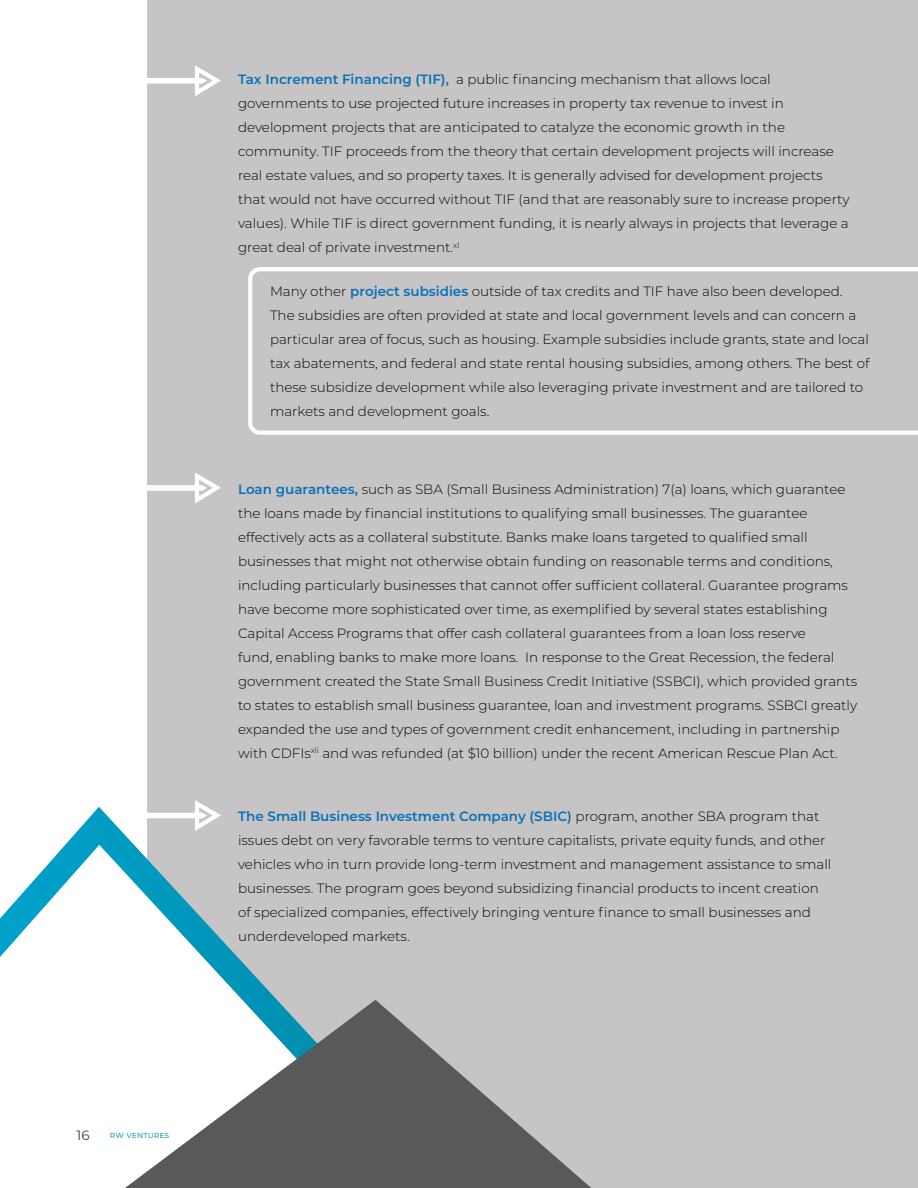
<style>
.page{position:relative;width:918px;height:1188px;background:#fff}
.page>*{position:absolute;margin:0;border:0;box-sizing:border-box;transform-origin:0 0}
.t1{font:300 13.5px/24px "Montserrat";color:#0b0505}
.t2{font:13.5px "Montserrat";color:#414042}
.t3{font:9px "Montserrat";letter-spacing:.005em;color:#0093ad}
.s1{font-weight:600;color:#0a72ba}
</style>
<div class="page">
<div style="left:148px;top:0;width:770px;height:1188px;background:#c6c4c4"></div>
<svg style="left:248px;top:267px;width:670px;height:168px"></svg>
<svg style="left:147px;top:62px;width:74px;height:36px"></svg>
<svg style="left:147px;top:469px;width:74px;height:37px"></svg>
<svg style="left:0;top:788px;width:277px;height:212px"></svg>
<svg style="left:125px;top:1000px;width:466px;height:188px"></svg>
<p class="t1" style="left:238px;top:67px;width:613px"><span class="s1">Tax Increment Financing (TIF),</span> a public financing mechanism that allows local governments to use projected future increases in property tax revenue to invest in development projects that are anticipated to catalyze the economic growth in the community. TIF proceeds from the theory that certain development projects will increase real estate values, and so property taxes. It is generally advised for development projects that would not have occurred without TIF (and that are reasonably sure to increase property values). While TIF is direct government funding, it is nearly always in projects that leverage a great deal of private investment.<sup>xl</sup></p>
<p class="t1" style="left:270px;top:279px;width:601px">Many other <span class="s1">project subsidies</span> outside of tax credits and TIF have also been developed.<br>The subsidies are often provided at state and local government levels and can concern a particular area of focus, such as housing. Example subsidies include grants, state and local tax abatements, and federal and state rental housing subsidies, among others. The best of these subsidize development while also leveraging private investment and are tailored to markets and development goals.</p>
<p class="t1" style="left:238px;top:476px;width:621px"><span class="s1">Loan guarantees,</span> such as SBA (Small Business Administration) 7(a) loans, which guarantee the loans made by financial institutions to qualifying small businesses. The guarantee effectively acts as a collateral substitute. Banks make loans targeted to qualified small businesses that might not otherwise obtain funding on reasonable terms and conditions, including particularly businesses that cannot offer sufficient collateral. Guarantee programs have become more sophisticated over time, as exemplified by several states establishing Capital Access Programs that offer cash collateral guarantees from a loan loss reserve<br>fund, enabling banks to make more loans. In response to the Great Recession, the federal government created the State Small Business Credit Initiative (SSBCI), which provided grants to states to establish small business guarantee, loan and investment programs. SSBCI greatly expanded the use and types of government credit enhancement, including in partnership with CDFIs<sup>xli</sup> and was refunded (at $10 billion) under the recent American Rescue Plan Act.</p>
<p class="t1" style="left:238px;top:804px;width:595px"><span class="s1">The Small Business Investment Company (SBIC)</span> program, another SBA program that issues debt on very favorable terms to venture capitalists, private equity funds, and other vehicles who in turn provide long-term investment and management assistance to small businesses. The program goes beyond subsidizing financial products to incent creation of specialized companies, effectively bringing venture finance to small businesses and underdeveloped markets.</p>
<p class="t2" style="left:77px;top:1126px;width:15px">16</p>
<p class="t3" style="left:110px;top:1129px;width:61px">RW Ventur es</p>
</div>
